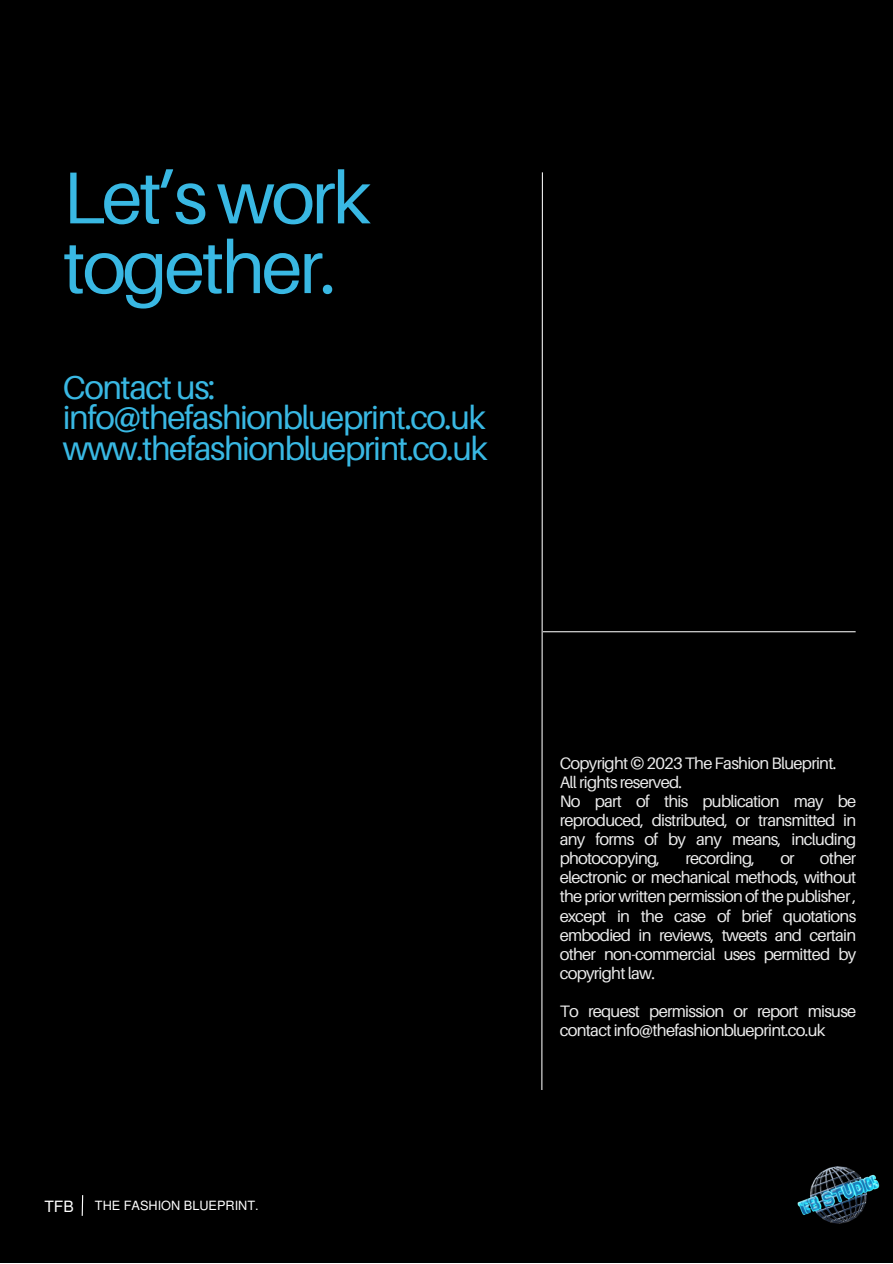
<style>
.page{position:relative;width:893px;height:1264px;background:#fff}
.page>*{position:absolute;margin:0;border:0;box-sizing:border-box;transform-origin:0 0}
.t1{font:73.5px/69.8px "Aileron";letter-spacing:-.045em;color:#39b8e3}
.t2{font:33.15px "Aileron";letter-spacing:-.045em;color:#39b8e3}
.t3{font:16.5px/19px "Aileron";letter-spacing:-.045em;color:#ebebeb;text-align:justify}
.t4{font:15.6px "Mukti";color:#fff}
.t5{font:12.75px "Mukti";color:#fff}
</style>
<div class="page">
<div style="left:0;top:0;width:892px;height:1262px;background:#000"></div>
<img style="left:797px;top:1166px;width:83px;height:58px">
<svg style="left:82px;top:1195px;width:1px;height:20px"></svg>
<hr style="left:543px;top:631px;width:312px;height:1px;background:#ebebeb">
<svg style="left:541px;top:172px;width:2px;height:918px"></svg>
<p class="t1" style="left:63px;top:161px;width:309px">Let’s work together.</p>
<p class="t2" style="left:63px;top:366px;width:154px">Contact us:</p>
<p class="t2" style="left:63px;top:397px;width:424px">info@thefashionblueprint.co.uk</p>
<p class="t2" style="left:63px;top:427px;width:426px">www.thefashionblueprint.co.uk</p>
<p class="t4" style="left:44px;top:1195px;width:31px">TFB</p>
<p class="t5" style="left:95px;top:1196px;width:165px">THE FASHION BLUEPRINT.</p>
<p class="t3" style="left:559px;top:753px;width:278px">Copyright © 2023 The Fashion Blueprint.</p>
<p class="t3" style="left:559px;top:772px;width:124px">All rights reserved.</p>
<p class="t3" style="left:559px;top:791px;width:298px">No part of this publication may be reproduced, distributed, or transmitted in any forms of by any means, including photocopying,</p>
<p class="t3" style="left:559px;top:848px;width:298px;text-indent:260px">other electronic or mechanical methods, without the prior written permission of the publisher , except in the case of brief quotations embodied in reviews, tweets and certain other non-commercial uses permitted by copyright law.</p>
<p class="t3" style="left:559px;top:1001px;width:298px">To request permission or report misuse contact info@thefashionblueprint.co.uk</p>
<p class="t3" style="left:685px;top:848px;width:71px">recording,</p>
<p class="t3" style="left:780px;top:848px;width:16px">or</p>
</div>
